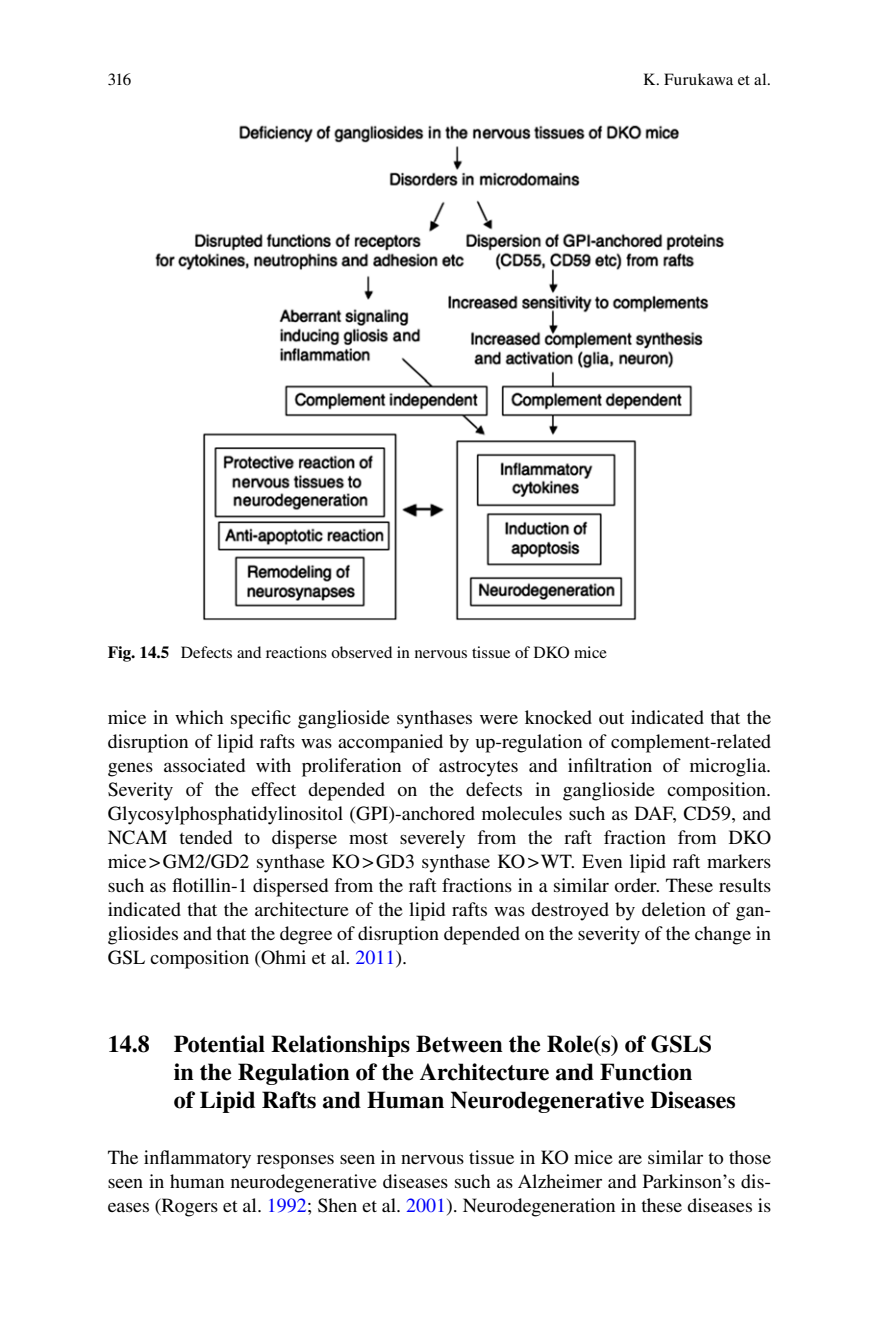
<style>
.page{position:relative;width:879px;height:1333px;background:#fff}
.page>*{position:absolute;margin:0;border:0;box-sizing:border-box;transform-origin:0 0}
.t1{font:700 24px/28px "Times";color:#000}
.t2{font:20px/24px "Times";color:#000;text-align:justify}
.t3{font:17px "Times";color:#000}
.s1{font-weight:700}
.s2{color:#0000fa}
</style>
<div class="page">
<img style="left:155px;top:125px;width:570px;height:496px">
<p class="t3" style="left:108px;top:73px;width:25px">316</p>
<p class="t3" style="left:643px;top:73px;width:129px">K. Furukawa et al.</p>
<p class="t3" style="left:108px;top:646px;width:501px"><span class="s1">Fig. 14.5</span> Defects and reactions observed in nervous tissue of DKO mice</p>
<p class="t2" style="left:108px;top:707px;width:665px">mice in which specific ganglioside synthases were knocked out indicated that the disruption of lipid rafts was accompanied by up-regulation of complement-related genes associated with proliferation of astrocytes and infiltration of microglia.<br>Severity of the effect depended on the defects in ganglioside composition.<br>Glycosylphosphatidylinositol (GPI)-anchored molecules such as DAF, CD59, and NCAM tended to disperse most severely from the raft fraction from DKO mice &gt; GM2/GD2 synthase KO &gt; GD3 synthase KO &gt; WT. Even lipid raft markers such as flotillin-1 dispersed from the raft fractions in a similar order. These results indicated that the architecture of the lipid rafts was destroyed by deletion of gan&shy;gliosides and that the degree of disruption depended on the severity of the change in GSL composition (Ohmi et al. <span class="s2">2011</span> ).</p>
<p class="t1" style="left:174px;top:1032px;width:563px;text-indent:-66px">14.8 Potential Relationships Between the Role(s) of GSLS in the Regulation of the Architecture and Function<br>of Lipid Rafts and Human Neurodegenerative Diseases</p>
<p class="t2" style="left:108px;top:1147px;width:665px">The inflammatory responses seen in nervous tissue in KO mice are similar to those seen in human neurodegenerative diseases such as Alzheimer and Parkinson’s dis&shy;eases (Rogers et al. <span class="s2">1992</span> ; Shen et al. <span class="s2">2001</span> ). Neurodegeneration in these diseases is</p>
</div>
